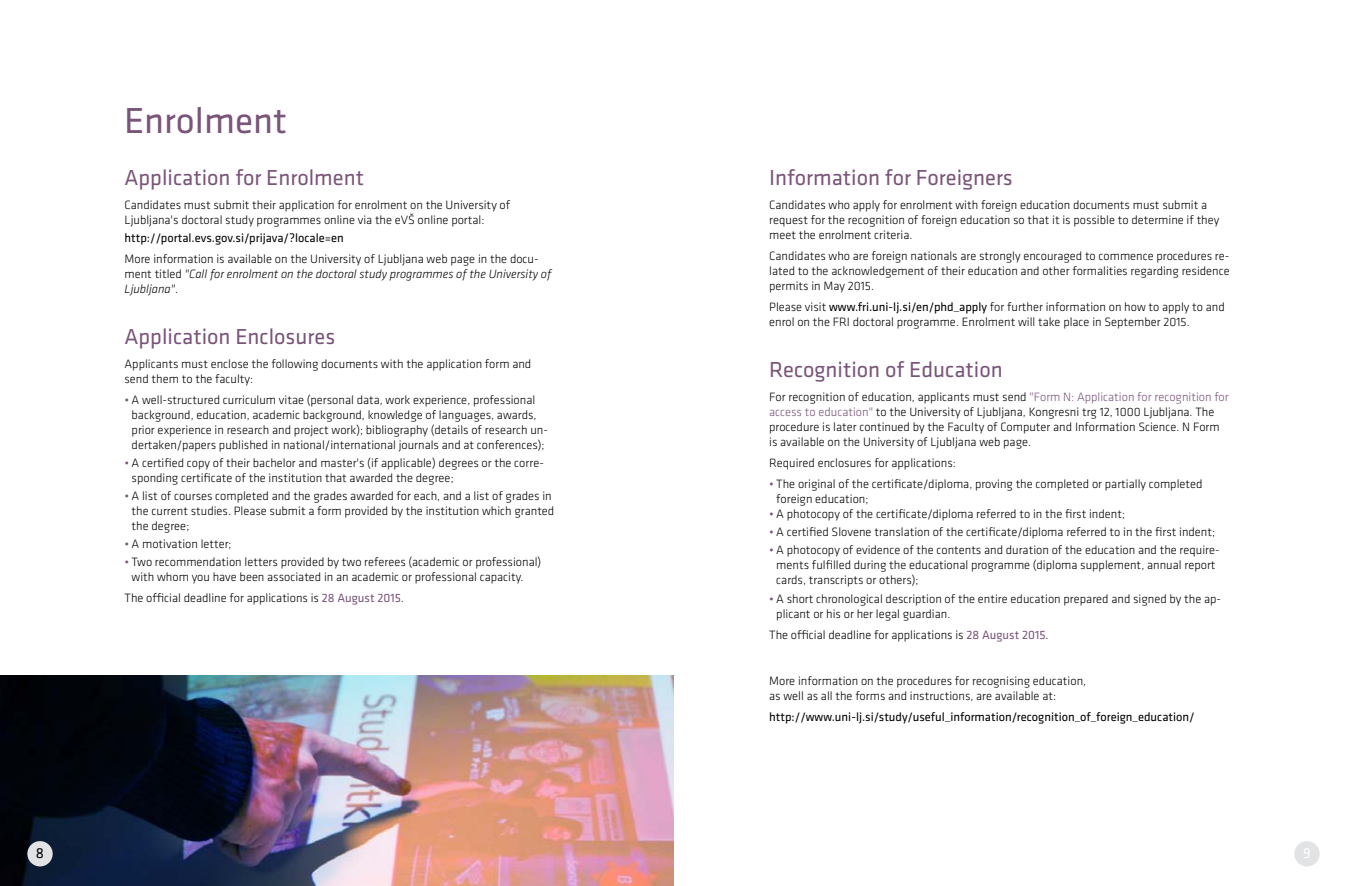
<style>
.page{position:relative;width:1347px;height:886px;background:#fff}
.page>*{position:absolute;margin:0;border:0;box-sizing:border-box;transform-origin:0 0}
.t1{font:37.5px "Klavika";color:#7a557a}
.t2{font:22.5px "Klavika";color:#7a557a}
.t3{font:15px "Klavika";color:#fff}
.t4{font:15px "Klavika";color:#000}
.t5{font:300 12.5px/15px "Klavika";color:#000}
.t6{font:12.5px "Klavika";color:#000}
.s1{font-style:italic}
.s2{color:#7a557a}
.s3{font-weight:400;color:#7a557a}
.s4{font-weight:400}
</style>
<div class="page">
<div style="left:1294px;top:841px;width:25px;height:25px;background:#e2e3e4;border-radius:50%"></div>
<img style="left:0;top:675px;width:673px;height:211px">
<div style="left:27px;top:841px;width:26px;height:25px;background:#e2e3e4;border-radius:50%"></div>
<h1 class="t1" style="left:124px;top:100px;width:164px">Enrolment</h1>
<h2 class="t2" style="left:124px;top:165px;width:241px">Application for Enrolment</h2>
<p class="t5" style="left:124px;top:198px;width:387px">Candidates must submit their application for enrolment on the University of<br>Ljubljana's doctoral study programmes online via the eVŠ online portal:</p>
<p class="t6" style="left:124px;top:231px;width:221px">http://portal.evs.gov.si/prijava/?locale=en</p>
<p class="t5" style="left:124px;top:252px;width:428px">More information is available on the University of Ljubljana web page in the docu&shy;ment titled <span class="s1">"Call for enrolment on the doctoral study programmes of the University of<br>Ljubljana"</span>.</p>
<h2 class="t2" style="left:124px;top:324px;width:212px">Application Enclosures</h2>
<p class="t5" style="left:124px;top:356px;width:408px">Applicants must enclose the following documents with the application form and send them to the faculty:</p>
<p class="t5" style="left:132px;top:392px;width:418px;text-indent:-7px"><span class="s2">•</span> A well-structured curriculum vitae (personal data, work experience, professional background, education, academic background, knowledge of languages, awards, prior experience in research and project work); bibliography (details of research un&shy;dertaken/papers published in national/international journals and at conferences);</p>
<p class="t5" style="left:132px;top:455px;width:414px;text-indent:-7px"><span class="s2">•</span> A certified copy of their bachelor and master's (if applicable) degrees or the corre&shy;sponding certificate of the institution that awarded the degree;</p>
<p class="t5" style="left:132px;top:488px;width:424px;text-indent:-7px"><span class="s2">•</span> A list of courses completed and the grades awarded for each, and a list of grades in the current studies. Please submit a form provided by the institution which granted the degree;</p>
<p class="t5" style="left:124px;top:536px;width:108px"><span class="s2">•</span> A motivation letter;</p>
<p class="t5" style="left:132px;top:554px;width:411px;text-indent:-7px"><span class="s2">•</span> Two recommendation letters provided by two referees (academic or professional) with whom you have been associated in an academic or professional capacity.</p>
<p class="t5" style="left:124px;top:590px;width:281px">The official deadline for applications is <span class="s3">28 August 2015</span>.</p>
<p class="t4" style="left:36px;top:845px;width:10px">8</p>
<h2 class="t2" style="left:769px;top:165px;width:245px">Information for Foreigners</h2>
<p class="t5" style="left:769px;top:198px;width:451px">Candidates who apply for enrolment with foreign education documents must submit a request for the recognition of foreign education so that it is possible to determine if they meet the enrolment criteria.</p>
<p class="t5" style="left:769px;top:249px;width:462px;text-align:justify">Candidates who are foreign nationals are strongly encouraged to commence procedures re&shy;lated to the acknowledgement of their education and other formalities regarding residence permits in May 2015.</p>
<p class="t5" style="left:769px;top:300px;width:457px">Please visit <span class="s4">www.fri.uni-lj.si/en/phd_apply</span> for further information on how to apply to and enrol on the FRI doctoral programme. Enrolment will take place in September 2015.</p>
<h2 class="t2" style="left:769px;top:358px;width:235px">Recognition of Education</h2>
<p class="t5" style="left:769px;top:390px;width:461px">For recognition of education, applicants must send <span class="s2">"Form N: Application for recognition for access to education"</span> to the University of Ljubljana, Kongresni trg 12, 1000 Ljubljana. The procedure is later continued by the Faculty of Computer and Information Science. N Form is available on the University of Ljubljana web page.</p>
<p class="t5" style="left:769px;top:456px;width:188px">Required enclosures for applications:</p>
<p class="t5" style="left:776px;top:477px;width:428px;text-indent:-7px"><span class="s2">•</span> The original of the certificate/diploma, proving the completed or partially completed foreign education;</p>
<p class="t5" style="left:769px;top:507px;width:357px"><span class="s2">•</span> A photocopy of the certificate/diploma referred to in the first indent;</p>
<p class="t5" style="left:769px;top:525px;width:447px"><span class="s2">•</span> A certified Slovene translation of the certificate/diploma referred to in the first indent;</p>
<p class="t5" style="left:776px;top:543px;width:445px;text-indent:-7px"><span class="s2">•</span> A photocopy of evidence of the contents and duration of the education and the require&shy;ments fulfilled during the educational programme (diploma supplement, annual report cards, transcripts or others);</p>
<p class="t5" style="left:776px;top:591px;width:446px;text-indent:-7px"><span class="s2">•</span> A short chronological description of the entire education prepared and signed by the ap&shy;plicant or his or her legal guardian.</p>
<p class="t5" style="left:769px;top:627px;width:281px">The official deadline for applications is <span class="s3">28 August 2015</span>.</p>
<p class="t5" style="left:769px;top:673px;width:318px">More information on the procedures for recognising education, as well as all the forms and instructions, are available at:</p>
<p class="t6" style="left:769px;top:709px;width:427px">http://www.uni-lj.si/study/useful_information/recognition_of_foreign_education/</p>
<p class="t3" style="left:1303px;top:845px;width:9px">9</p>
</div>
